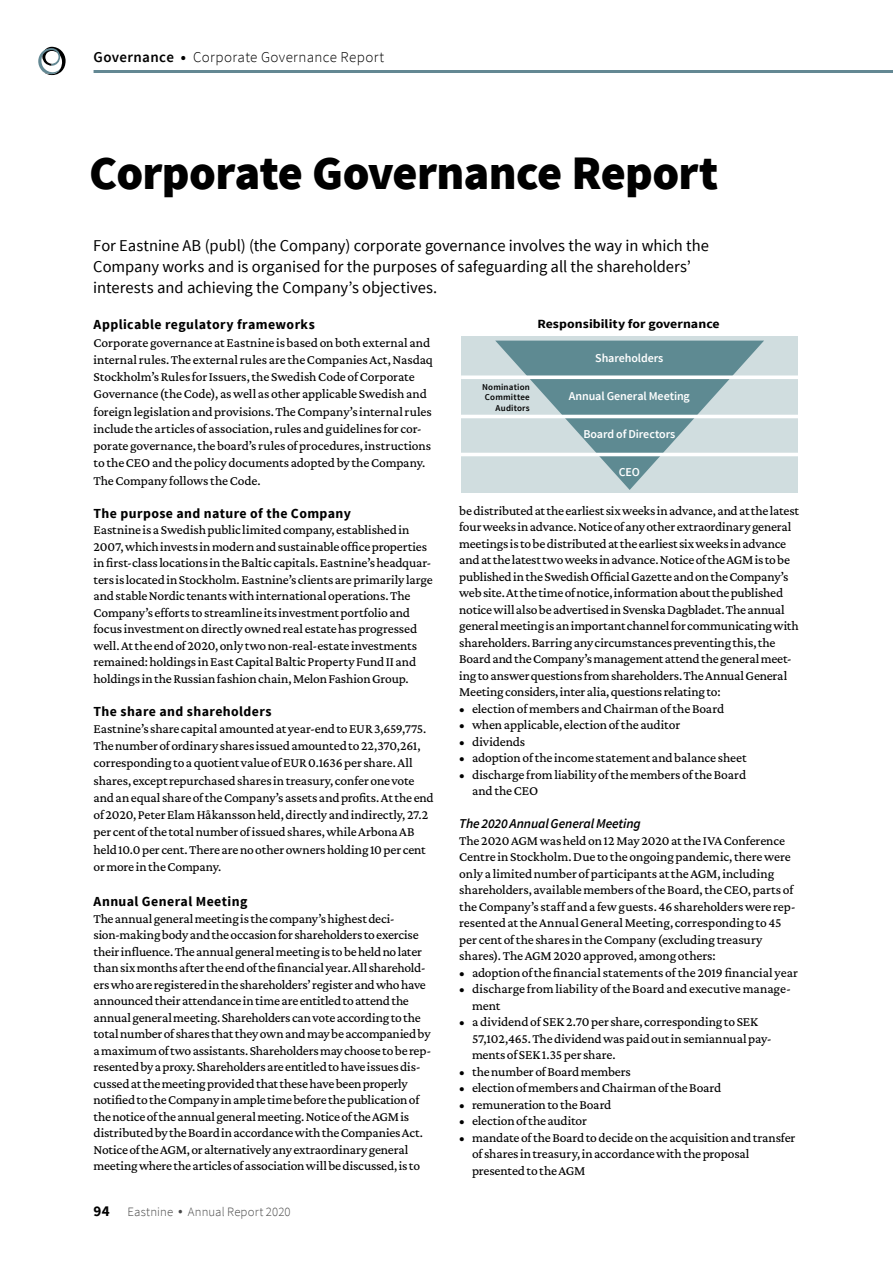
<style>
.page{position:relative;width:893px;height:1263px;background:#fff}
.page>*{position:absolute;margin:0;border:0;box-sizing:border-box;transform-origin:0 0}
.t1{font:900 48px "Source Sans Pro";letter-spacing:-.015em;color:#000}
.t2{font:16.5px/21px "Source Sans Pro";letter-spacing:-.005em;color:#000}
.t3{font:300 15px "Source Sans Pro";letter-spacing:.02em;color:#000}
.t4{font:700 14.85px "Source Sans Pro";letter-spacing:.025em;color:#fff;scale:1.11 1}
.t5{font:700 13.8px "Source Sans Pro";letter-spacing:.03em;color:#000}
.t6{font:13.5px/16.5px "Crimson Pro";letter-spacing:-.01em;color:#000}
.t7{font:italic 600 13.5px "Source Sans Pro";letter-spacing:-.01em;color:#000}
.t8{font:300 12.75px "Source Sans Pro";letter-spacing:.01em;color:#484848}
.t9{font:700 12.45px "Source Sans Pro";letter-spacing:.005em;color:#000;scale:1.11 1}
.t10{font:600 12px "Source Sans Pro";letter-spacing:-.005em;color:#fff}
.t11{font:600 9px/10.5px "Source Sans Pro";letter-spacing:.02em;color:#000;text-align:right}
.s1{font-weight:600}
.s2{font-weight:700}
.s3{font-weight:700;font-size:15px;color:#000}
.s4{font-size:16.5px}
</style>
<div class="page">
<hr style="left:94px;top:70px;width:799px;height:3px;background:#638893">
<svg style="left:38px;top:47px;width:28px;height:28px"></svg>
<div style="left:461px;top:336px;width:337px;height:157px;background:#d0dddf"></div>
<svg style="left:495px;top:341px;width:269px;height:149px"></svg>
<svg style="left:461px;top:375px;width:337px;height:4px"></svg>
<hr style="left:460px;top:415px;width:338px;height:3px;background:#fff">
<hr style="left:460px;top:453px;width:338px;height:3px;background:#fff">
<p class="t3" style="left:94px;top:48px;width:292px"><span class="s1">Governance</span> <span class="s2">•</span> Corporate Governance Report</p>
<h1 class="t1" style="left:89px;top:142px;width:631px">Corporate Governance Report</h1>
<p class="t2" style="left:93px;top:235px;width:617px">For Eastnine AB (publ) (the Company) corporate governance involves the way in which the<br>Company works and is organised for the purposes of safeguarding all the shareholders’ interests and achieving the Company’s objectives.</p>
<p class="t9" style="left:537px;top:316px;width:166px">Responsibility for governance</p>
<p class="t5" style="left:94px;top:316px;width:223px">Applicable regulatory frameworks</p>
<p class="t6" style="left:94px;top:333px;width:341px;line-height:17.2px">Corporate governance at Eastnine is based on both external and internal rules. The external rules are the Companies Act, Nasdaq Stockholm’s Rules for Issuers, the Swedish Code of Corporate Governance (the Code), as well as other applicable Swedish and foreign legislation and provisions. The Company’s internal rules include the articles of association, rules and guidelines for cor&shy;porate governance, the board’s rules of procedures, instructions to the CEO and the policy documents adopted by the Company.<br>The Company follows the Code.</p>
<p class="t5" style="left:94px;top:504px;width:259px">The purpose and nature of the Company</p>
<p class="t6" style="left:94px;top:521px;width:341px">Eastnine is a Swedish public limited company, established in 2007, which invests in modern and sustainable office properties in first-class locations in the Baltic capitals. Eastnine’s headquar&shy;ters is located in Stockholm. Eastnine’s clients are primarily large and stable Nordic tenants with international operations. The Company’s efforts to streamline its investment portfolio and focus investment on directly owned real estate has progressed well. At the end of 2020, only two non-real-estate investments remained: holdings in East Capital Baltic Property Fund II and holdings in the Russian fashion chain, Melon Fashion Group.</p>
<p class="t5" style="left:94px;top:702px;width:180px">The share and shareholders</p>
<p class="t6" style="left:94px;top:720px;width:342px;line-height:17.2px">Eastnine’s share capital amounted at year-end to EUR 3,659,775.<br>The number of ordinary shares issued amounted to 22,370,261, corresponding to a quotient value of EUR 0.1636 per share. All shares, except repurchased shares in treasury, confer one vote and an equal share of the Company’s assets and profits. At the end of 2020, Peter Elam Håkansson held, directly and indirectly, 27.2 per cent of the total number of issued shares, while Arbona AB held 10.0 per cent. There are no other owners holding 10 per cent or more in the Company.</p>
<p class="t5" style="left:94px;top:893px;width:155px">Annual General Meeting</p>
<p class="t6" style="left:94px;top:910px;width:339px">The annual general meeting is the company’s highest deci&shy;sion-making body and the occasion for shareholders to exercise their influence. The annual general meeting is to be held no later than six months after the end of the financial year. All sharehold&shy;ers who are registered in the shareholders’ register and who have announced their attendance in time are entitled to attend the annual general meeting. Shareholders can vote according to the total number of shares that they own and may be accompanied by a maximum of two assistants. Shareholders may choose to be rep&shy;resented by a proxy. Shareholders are entitled to have issues dis&shy;cussed at the meeting provided that these have been properly notified to the Company in ample time before the publication of the notice of the annual general meeting. Notice of the AGM is distributed by the Board in accordance with the Companies Act.<br>Notice of the AGM, or alternatively any extraordinary general meeting where the articles of association will be discussed, is to</p>
<p class="t10" style="left:595px;top:350px;width:70px">Shareholders</p>
<p class="t10" style="left:569px;top:388px;width:122px">Annual General Meeting</p>
<p class="t10" style="left:583px;top:426px;width:94px">Board of Directors</p>
<p class="t10" style="left:619px;top:464px;width:23px">CEO</p>
<p class="t11" style="left:482px;top:382px;width:49px">Nomination<br>Committee<br>Auditors</p>
<p class="t4" style="left:597px;top:418px;width:58px">Styrelse</p>
<p class="t4" style="left:619px;top:457px;width:18px">Vd</p>
<p class="t6" style="left:459px;top:502px;width:341px">be distributed at the earliest six weeks in advance, and at the latest four weeks in advance. Notice of any other extraordinary general meetings is to be distributed at the earliest six weeks in advance and at the latest two weeks in advance. Notice of the AGM is to be published in the Swedish Official Gazette and on the Company’s web site. At the time of notice, information about the published notice will also be advertised in Svenska Dagbladet. The annual general meeting is an important channel for communicating with shareholders. Barring any circumstances preventing this, the Board and the Company’s management attend the general meet&shy;ing to answer questions from shareholders. The Annual General Meeting considers, inter alia, questions relating to:</p>
<p class="t6" style="left:459px;top:700px;width:266px">• election of members and Chairman of the Board</p>
<p class="t6" style="left:459px;top:716px;width:223px">• when applicable, election of the auditor</p>
<p class="t6" style="left:459px;top:733px;width:68px">• dividends</p>
<p class="t6" style="left:459px;top:749px;width:289px">• adoption of the income statement and balance sheet</p>
<p class="t6" style="left:472px;top:766px;width:276px;text-indent:-13px">• discharge from liability of the members of the Board and the CEO</p>
<p class="t7" style="left:459px;top:815px;width:183px">The 2020 Annual General Meeting</p>
<p class="t6" style="left:459px;top:832px;width:338px">The 2020 AGM was held on 12 May 2020 at the IVA Conference Centre in Stockholm. Due to the ongoing pandemic, there were only a limited number of participants at the AGM, including shareholders, available members of the Board, the CEO, parts of the Company’s staff and a few guests. 46 shareholders were rep&shy;resented at the Annual General Meeting, corresponding to 45 per cent of the shares in the Company (excluding treasury shares). The AGM 2020 approved, among others:</p>
<p class="t6" style="left:459px;top:964px;width:340px">• adoption of the financial statements of the 2019 financial year</p>
<p class="t6" style="left:472px;top:980px;width:320px;text-indent:-13px">• discharge from liability of the Board and executive manage&shy;ment</p>
<p class="t6" style="left:472px;top:1013px;width:301px;text-indent:-13px">• a dividend of SEK 2.70 per share, corresponding to SEK<br>57,102,465. The dividend was paid out in semiannual pay&shy;ments of SEK 1.35 per share.</p>
<p class="t6" style="left:459px;top:1063px;width:173px">• the number of Board members</p>
<p class="t6" style="left:459px;top:1079px;width:264px">• election of members and Chairman of the Board</p>
<p class="t6" style="left:459px;top:1096px;width:154px">• remuneration to the Board</p>
<p class="t6" style="left:459px;top:1112px;width:129px">• election of the auditor</p>
<p class="t6" style="left:472px;top:1129px;width:325px;text-indent:-13px">• mandate of the Board to decide on the acquisition and transfer of shares in treasury, in accordance with the proposal presented to the AGM</p>
<p class="t8" style="left:94px;top:1204px;width:199px"><span class="s3">94</span> Eastnine <span class="s4">•</span> Annual Report 2020</p>
</div>
